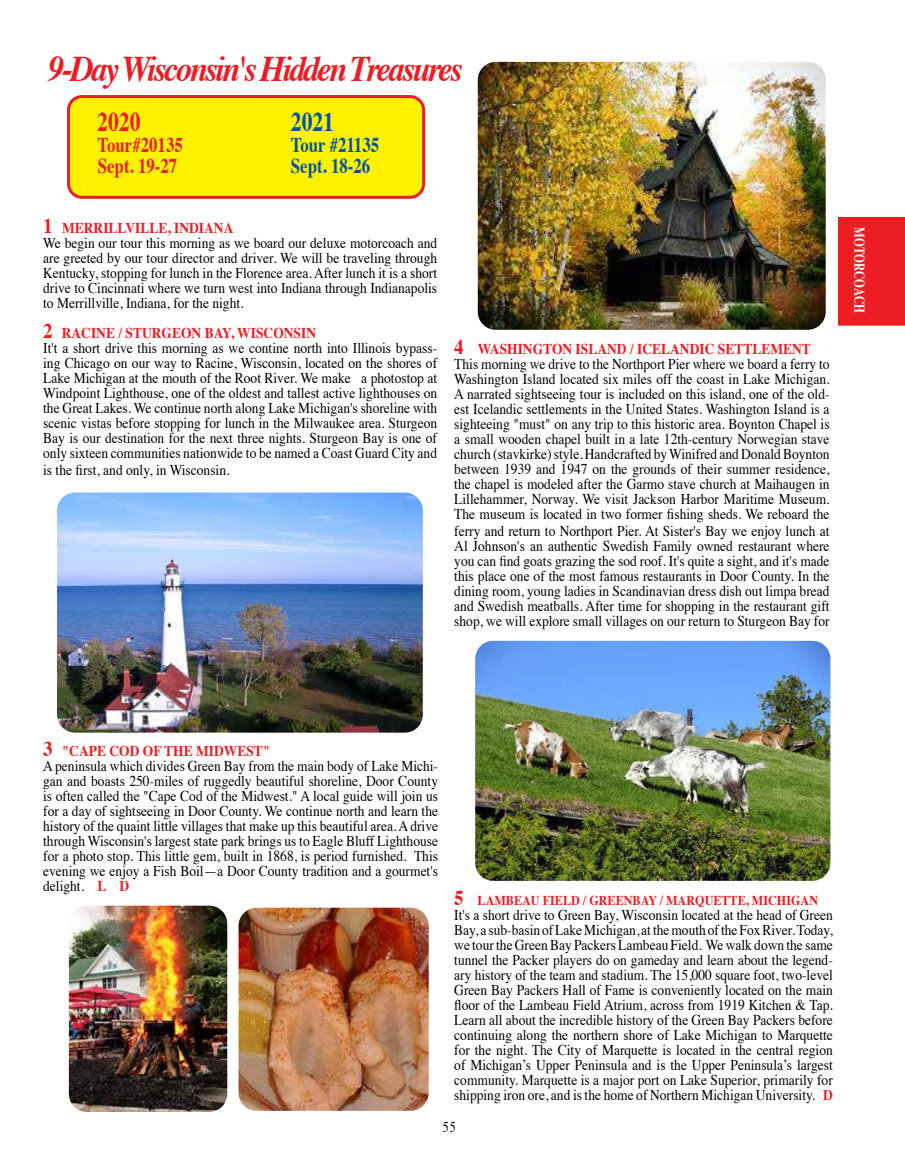
<style>
.page{position:relative;width:905px;height:1175px;background:#fff}
.page>*{position:absolute;margin:0;border:0;box-sizing:border-box;transform-origin:0 0}
.t1{font:italic 700 36px "Times";letter-spacing:-.075em;color:#ed1c24;scale:.9 1}
.t2{font:700 27px "Times";color:#ed1d24;scale:.8 1}
.t3{font:700 27px "Times";color:#00539f;scale:.8 1}
.t4{font:700 21px "Times";color:#ed1d24;scale:.8 1}
.t5{font:700 21px "Times";color:#00539f;scale:.8 1}
.t6{font:15px/15px "Times";color:#000;scale:.9 1}
.t7{font:700 15px "Times";color:#fff;scale:.75 1}
.t8{font:15px "Times";color:#000;scale:.8 1}
.t9{font:700 13.5px "Times";color:#ed1d24;scale:.9 1}
.s1{font-weight:700;font-size:21px;color:#ed1d24}
.s2{font-weight:700;color:#ed1d24}
.s3{font-size:21px}
</style>
<div class="page">
<div style="left:68px;top:97px;width:355px;height:100px;background:#fff200;border-radius:14px"></div>
<div style="left:67px;top:95px;width:358px;height:104px;border:3px solid #ed1d24;border-radius:14px"></div>
<img style="left:57px;top:492px;width:366px;height:240px">
<img style="left:69px;top:905px;width:158px;height:206px">
<img style="left:478px;top:62px;width:347px;height:268px">
<img style="left:475px;top:641px;width:355px;height:239px">
<img style="left:238px;top:907px;width:190px;height:203px">
<div style="left:838px;top:217px;width:66px;height:108px;background:#ed1d24"></div>
<h1 class="t1" style="left:48px;top:54px;width:462px">9-Day Wisconsin's Hidden Treasures</h1>
<h2 class="t2" style="left:97px;top:111px;width:55px">2020</h2>
<h2 class="t3" style="left:291px;top:111px;width:56px">2021</h2>
<h3 class="t4" style="left:97px;top:136px;width:108px">Tour#20135</h3>
<h3 class="t5" style="left:291px;top:136px;width:112px">Tour #21135</h3>
<h3 class="t4" style="left:98px;top:157px;width:101px">Sept. 19-27</h3>
<h3 class="t5" style="left:291px;top:157px;width:101px">Sept. 18-26</h3>
<p class="t6" style="left:43px;top:222px;width:439px"><span class="s1">1</span> <span class="s2">MERRILLVILLE, INDIANA<br></span>We begin our tour this morning as we board our deluxe motorcoach and are greeted by our tour director and driver. We will be traveling through Kentucky, stopping for lunch in the Florence area. After lunch it is a short drive to Cincinnati where we turn west into Indiana through Indianapolis to Merrillville, Indiana, for the night.</p>
<p class="t6" style="left:43px;top:327px;width:439px"><span class="s1">2</span> <span class="s2">RACINE / STURGEON BAY, WISCONSIN<br></span>It't a short drive this morning as we contine north into Illinois bypass&shy;ing Chicago on our way to Racine, Wisconsin, located on the shores of Lake Michigan at the mouth of the Root River. We make a photostop at Windpoint Lighthouse, one of the oldest and tallest active lighthouses on the Great Lakes. We continue north along Lake Michigan's shoreline with scenic vistas before stopping for lunch in the Milwaukee area. Sturgeon Bay is our destination for the next three nights. Sturgeon Bay is one of only sixteen communities nationwide to be named a Coast Guard City and</p>
<p class="t6" style="left:43px;top:463px;width:208px">is the first, and only, in Wisconsin.</p>
<p class="t6" style="left:454px;top:343px;width:418px"><span class="s1">4</span> <span class="s2">WASHINGTON ISLAND / ICELANDIC SETTLEMENT </span>This morning we drive to the Northport Pier where we board a ferry to Washington Island located six miles off the coast in Lake Michigan.<br>A narrated sightseeing tour is included on this island, one of the old&shy;est Icelandic settlements in the United States. Washington Island is a sighteeing "must" on any trip to this historic area. Boynton Chapel is a small wooden chapel built in a late 12th-century Norwegian stave church (stavkirke) style. Handcrafted by Winifred and Donald Boynton between 1939 and 1947 on the grounds of their summer residence, the chapel is modeled after the Garmo stave church at Maihaugen in Lillehammer, Norway. We visit Jackson Harbor Maritime Museum.<br>The museum is located in two former fishing sheds. We reboard the</p>
<p class="t6" style="left:454px;top:524px;width:418px;text-align:justify">ferry and return to Northport Pier. At Sister's Bay we enjoy lunch at Al Johnson's an authentic Swedish Family owned restaurant where you can find goats grazing the sod roof. It's quite a sight, and it's made this place one of the most famous restaurants in Door County. In the dining room, young ladies in Scandinavian dress dish out limpa bread and Swedish meatballs. After time for shopping in the restaurant gift shop, we will explore small villages on our return to Sturgeon Bay for</p>
<p class="t7" style="left:865px;top:227px;width:115px;rotate:90deg">MOTORCOACH</p>
<p class="t6" style="left:43px;top:744px;width:440px"><span class="s1">3</span> <span class="s2">"CAPE COD OF THE MIDWEST"<br></span>A peninsula which divides Green Bay from the main body of Lake Michi&shy;gan and boasts 250-miles of ruggedly beautiful shoreline, Door County is often called the "Cape Cod of the Midwest." A local guide will join us for a day of sightseeing in Door County. We continue north and learn the history of the quaint little villages that make up this beautiful area. A drive through Wisconsin's largest state park brings us to Eagle Bluff Lighthouse for a photo stop. This little gem, built in 1868, is period furnished. This evening we enjoy a Fish Boil—a Door County tradition and a gourmet's delight. <span class="s2">L D</span></p>
<p class="t9" style="left:454px;top:895px;width:406px"><span class="s3">5</span> LAMBEAU FIELD / GREENBAY / MARQUETTE, MICHIGAN</p>
<p class="t6" style="left:454px;top:909px;width:422px;text-align:justify">It's a short drive to Green Bay, Wisconsin located at the head of Green Bay, a sub-basin of Lake Michigan, at the mouth of the Fox River. Today, we tour the Green Bay Packers Lambeau Field. We walk down the same tunnel the Packer players do on gameday and learn about the legend&shy;ary history of the team and stadium. The 15,000 square foot, two-level Green Bay Packers Hall of Fame is conveniently located on the main floor of the Lambeau Field Atrium, across from 1919 Kitchen &amp; Tap.<br>Learn all about the incredible history of the Green Bay Packers before continuing along the northern shore of Lake Michigan to Marquette for the night. The City of Marquette is located in the central region of Michigan’s Upper Peninsula and is the Upper Peninsula’s largest community. Marquette is a major port on Lake Superior, primarily for shipping iron ore, and is the home of Northern Michigan University. <span class="s2">D</span></p>
<p class="t8" style="left:443px;top:1120px;width:18px">55</p>
</div>
